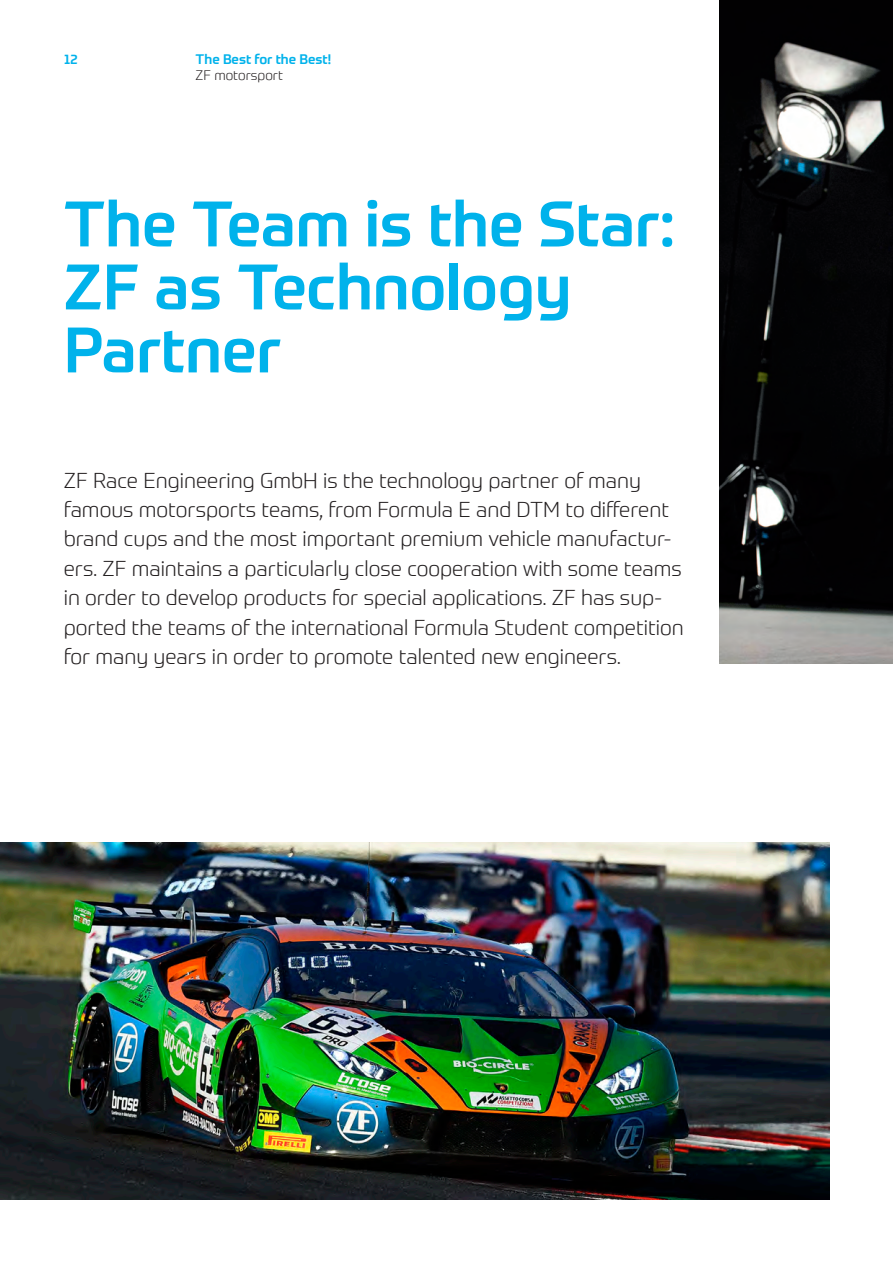
<style>
.page{position:relative;width:893px;height:1263px;background:#fff}
.page>*{position:absolute;margin:0;border:0;box-sizing:border-box;transform-origin:0 0}
.t1{font:500 63px/63px "ZF Prometo";color:#00b2eb}
.t2{font:300 21px/29.4px "ZF Prometo";color:#231f20}
.t3{font:500 13.5px "ZF Prometo";color:#00b2eb}
.t4{font:300 13.5px "ZF Prometo";color:#231f20}
</style>
<div class="page">
<img style="left:719px;top:0;width:174px;height:663px">
<img style="left:0;top:842px;width:829px;height:357px">
<p class="t3" style="left:64px;top:50px;width:15px">12</p>
<p class="t3" style="left:196px;top:50px;width:137px">The Best for the Best!</p>
<p class="t4" style="left:196px;top:67px;width:89px">ZF motorsport</p>
<h1 class="t1" style="left:64px;top:192px;width:612px">The Team is the Star:<br>ZF as Technology<br>Partner</h1>
<p class="t2" style="left:64px;top:465px;width:621px">ZF Race Engineering GmbH is the technology partner of many famous motorsports teams, from Formula E and DTM to different brand cups and the most important premium vehicle manufactur&shy;ers. ZF maintains a particularly close cooperation with some teams in order to develop products for special applications. ZF has sup&shy;ported the teams of the international Formula Student competition for many years in order to promote talented new engineers.</p>
</div>
